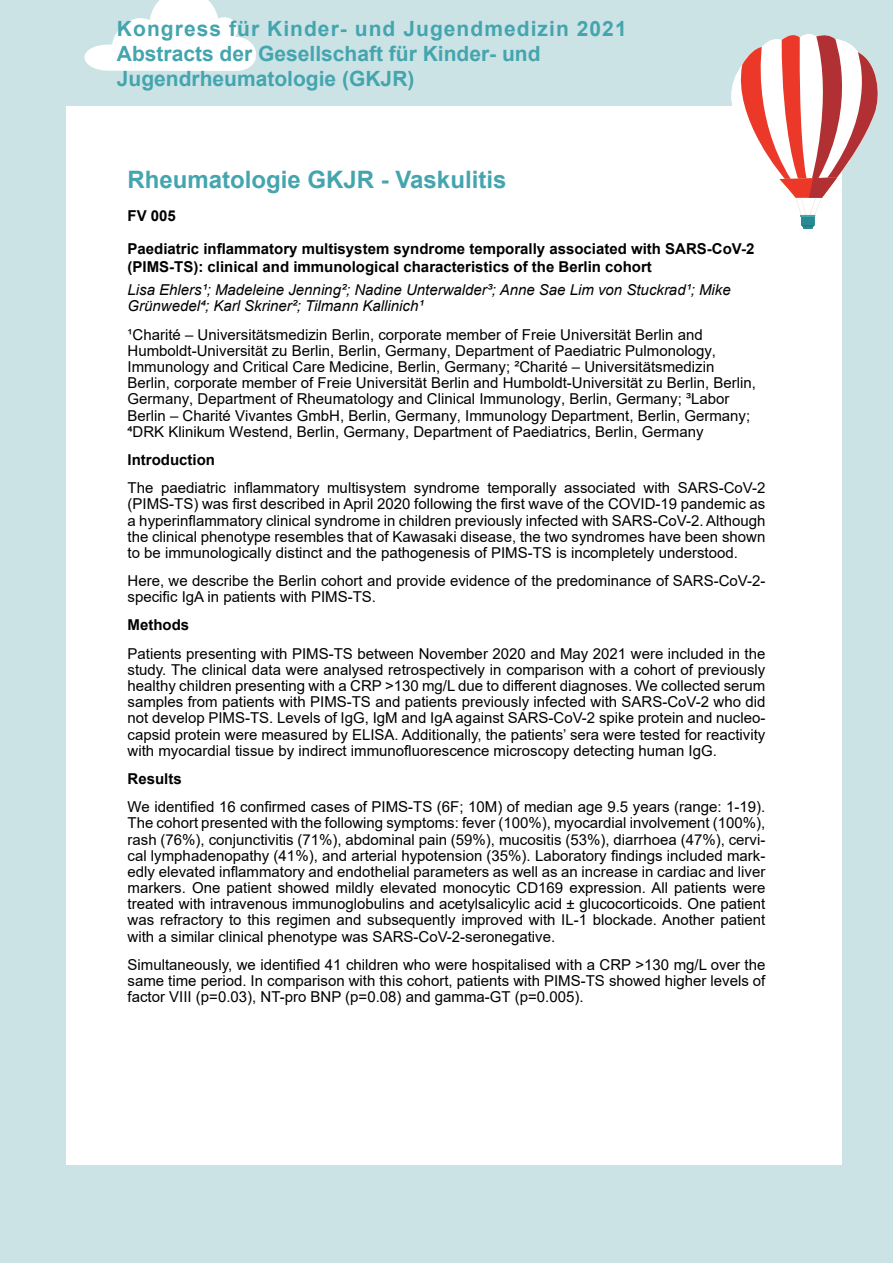
<style>
.page{position:relative;width:893px;height:1263px;background:#cce3e6}
.page>*{position:absolute;margin:0;border:0;box-sizing:border-box;transform-origin:0 0}
.t1{font:700 24px "Arial";color:#44a5ae}
.t2{font:700 21px/25.2px "Arial";color:#44a5ae}
.t3{font:15px/16.2px "Arial";color:#000;text-align:justify}
.t4{font:700 15px/18px "Arial";color:#000}
.t5{font:italic 15px/16.2px "Arial";color:#000}
</style>
<div class="page">
<div style="left:67px;top:106px;width:775px;height:1059px;background:#fff"></div>
<svg style="left:84px;top:0;width:172px;height:71px"></svg>
<svg style="left:731px;top:34px;width:147px;height:195px"></svg>
<h2 class="t2" style="left:117px;top:16px;width:511px">Kongress für Kinder- und Jugendmedizin 2021<br>Abstracts der Gesellschaft für Kinder- und<br>Jugendrheumatologie (GKJR)</h2>
<h1 class="t1" style="left:128px;top:162px;width:380px">Rheumatologie GKJR - Vaskulitis</h1>
<p class="t4" style="left:128px;top:206px;width:50px">FV 005</p>
<p class="t4" style="left:128px;top:239px;width:628px">Paediatric inflammatory multisystem syndrome temporally associated with SARS-CoV-2 (PIMS-TS): clinical and immunological characteristics of the Berlin cohort</p>
<p class="t5" style="left:128px;top:282px;width:605px">Lisa Ehlers¹; Madeleine Jenning²; Nadine Unterwalder³; Anne Sae Lim von Stuckrad¹; Mike<br>Grünwedel⁴; Karl Skriner²; Tilmann Kallinich¹</p>
<p class="t3" style="left:128px;top:326px;width:630px;text-align:left">¹Charité – Universitätsmedizin Berlin, corporate member of Freie Universität Berlin and Humboldt-Universität zu Berlin, Berlin, Germany, Department of Paediatric Pulmonology, Immunology and Critical Care Medicine, Berlin, Germany; ²Charité – Universitätsmedizin Berlin, corporate member of Freie Universität Berlin and Humboldt-Universität zu Berlin, Berlin, Germany, Department of Rheumatology and Clinical Immunology, Berlin, Germany; ³Labor Berlin – Charité Vivantes GmbH, Berlin, Germany, Immunology Department, Berlin, Germany; ⁴DRK Klinikum Westend, Berlin, Germany, Department of Paediatrics, Berlin, Germany</p>
<p class="t4" style="left:128px;top:451px;width:89px">Introduction</p>
<p class="t3" style="left:128px;top:480px;width:639px">The paediatric inflammatory multisystem syndrome temporally associated with SARS-CoV-2 (PIMS-TS) was first described in April 2020 following the first wave of the COVID-19 pandemic as a hyperinflammatory clinical syndrome in children previously infected with SARS-CoV-2. Although the clinical phenotype resembles that of Kawasaki disease, the two syndromes have been shown to be immunologically distinct and the pathogenesis of PIMS-TS is incompletely understood.</p>
<p class="t3" style="left:128px;top:573px;width:639px">Here, we describe the Berlin cohort and provide evidence of the predominance of SARS-CoV-2- specific IgA in patients with PIMS-TS.</p>
<p class="t4" style="left:128px;top:616px;width:63px">Methods</p>
<p class="t3" style="left:128px;top:645px;width:639px">Patients presenting with PIMS-TS between November 2020 and May 2021 were included in the study. The clinical data were analysed retrospectively in comparison with a cohort of previously healthy children presenting with a CRP &gt;130 mg/L due to different diagnoses. We collected serum samples from patients with PIMS-TS and patients previously infected with SARS-CoV-2 who did not develop PIMS-TS. Levels of IgG, IgM and IgA against SARS-CoV-2 spike protein and nucleo&shy;capsid protein were measured by ELISA. Additionally, the patients’ sera were tested for reactivity with myocardial tissue by indirect immunofluorescence microscopy detecting human IgG.</p>
<p class="t4" style="left:128px;top:770px;width:56px">Results</p>
<p class="t3" style="left:128px;top:799px;width:639px">We identified 16 confirmed cases of PIMS-TS (6F; 10M) of median age 9.5 years (range: 1-19).<br>The cohort presented with the following symptoms: fever (100%), myocardial involvement (100%), rash (76%), conjunctivitis (71%), abdominal pain (59%), mucositis (53%), diarrhoea (47%), cervi&shy;cal lymphadenopathy (41%), and arterial hypotension (35%). Laboratory findings included mark&shy;edly elevated inflammatory and endothelial parameters as well as an increase in cardiac and liver markers. One patient showed mildly elevated monocytic CD169 expression. All patients were treated with intravenous immunoglobulins and acetylsalicylic acid ± glucocorticoids. One patient was refractory to this regimen and subsequently improved with IL-1 blockade. Another patient with a similar clinical phenotype was SARS-CoV-2-seronegative.</p>
<p class="t3" style="left:128px;top:956px;width:639px">Simultaneously, we identified 41 children who were hospitalised with a CRP &gt;130 mg/L over the same time period. In comparison with this cohort, patients with PIMS-TS showed higher levels of factor VIII (p=0.03), NT-pro BNP (p=0.08) and gamma-GT (p=0.005).</p>
</div>
